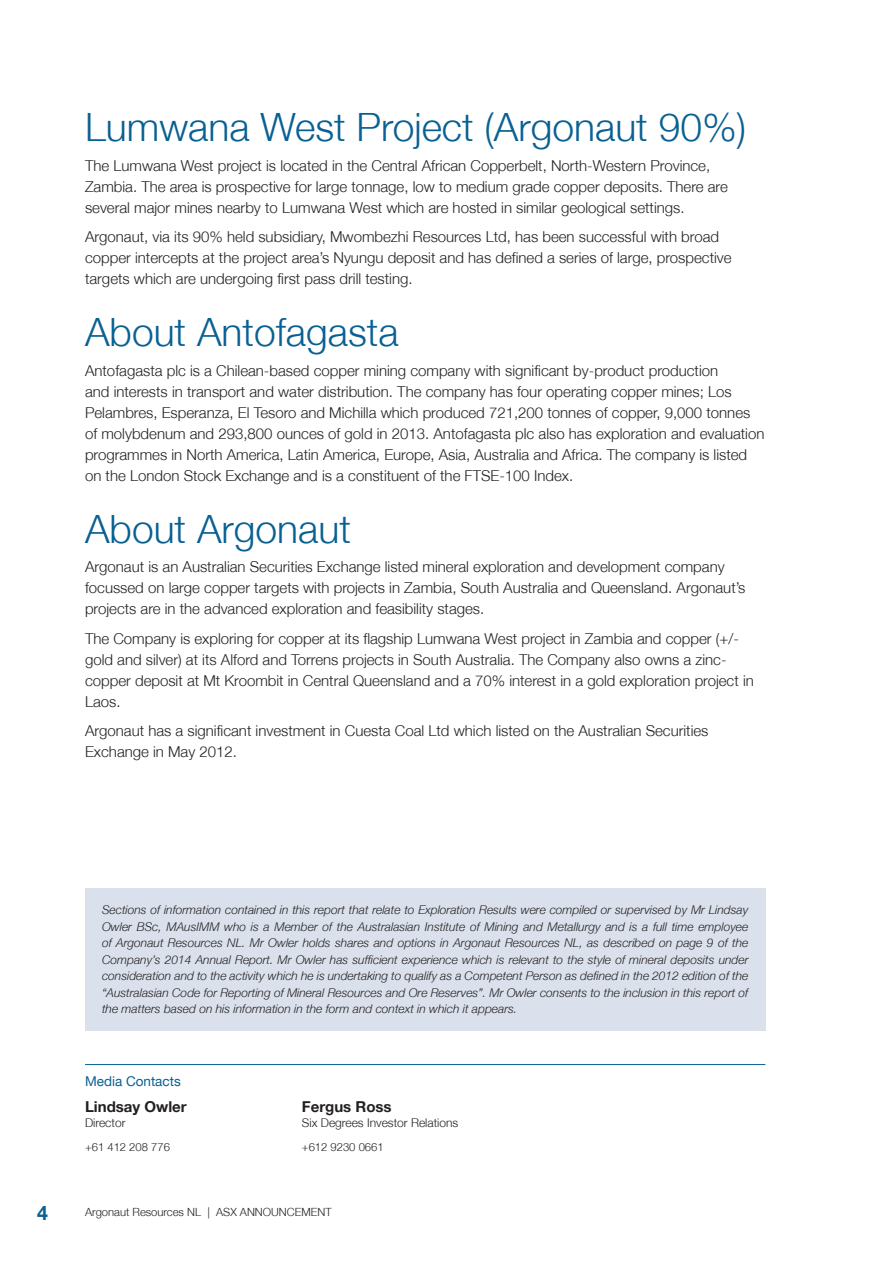
<style>
.page{position:relative;width:893px;height:1263px;background:#fff}
.page>*{position:absolute;margin:0;border:0;box-sizing:border-box;transform-origin:0 0}
.t1{font:300 39px "Helvetica Neue";color:#096092}
.t2{font:700 19.5px "Helvetica Neue";color:#096092}
.t3{font:300 15px/21px "Helvetica Neue";color:#231f20}
.t4{font:700 15px "Helvetica Neue";color:#231f20}
.t5{font:13.5px "Helvetica Neue";color:#096092}
.t6{font:italic 300 12px/16.5px "Helvetica Neue";color:#231f20;text-align:justify}
.t7{font:300 12px "Helvetica Neue";color:#231f20}
.t8{font:300 11.25px "Helvetica Neue";color:#231f20}
</style>
<div class="page">
<div style="left:85px;top:888px;width:680px;height:142px;background:#dae1ed"></div>
<hr style="left:85px;top:1064px;width:680px;height:1px;background:#096092">
<h1 class="t1" style="left:85px;top:103px;width:663px">Lumwana West Project (Argonaut 90%)</h1>
<p class="t3" style="left:85px;top:155px;width:644px">The Lumwana West project is located in the Central African Copperbelt, North-Western Province,<br>Zambia. The area is prospective for large tonnage, low to medium grade copper deposits. There are several major mines nearby to Lumwana West which are hosted in similar geological settings.</p>
<p class="t3" style="left:85px;top:226px;width:648px">Argonaut, via its 90% held subsidiary, Mwombezhi Resources Ltd, has been successful with broad copper intercepts at the project area’s Nyungu deposit and has defined a series of large, prospective targets which are undergoing first pass drill testing.</p>
<h1 class="t1" style="left:85px;top:309px;width:315px">About Antofagasta</h1>
<p class="t3" style="left:85px;top:360px;width:681px">Antofagasta plc is a Chilean-based copper mining company with significant by-product production<br>and interests in transport and water distribution. The company has four operating copper mines; Los Pelambres, Esperanza, El Tesoro and Michilla which produced 721,200 tonnes of copper, 9,000 tonnes of molybdenum and 293,800 ounces of gold in 2013. Antofagasta plc also has exploration and evaluation programmes in North America, Latin America, Europe, Asia, Australia and Africa. The company is listed on the London Stock Exchange and is a constituent of the FTSE-100 Index.</p>
<h1 class="t1" style="left:85px;top:505px;width:267px">About Argonaut</h1>
<p class="t3" style="left:85px;top:556px;width:662px">Argonaut is an Australian Securities Exchange listed mineral exploration and development company focussed on large copper targets with projects in Zambia, South Australia and Queensland. Argonaut’s projects are in the advanced exploration and feasibility stages.</p>
<p class="t3" style="left:85px;top:628px;width:670px">The Company is exploring for copper at its flagship Lumwana West project in Zambia and copper (+/- gold and silver) at its Alford and Torrens projects in South Australia. The Company also owns a zinc&shy;copper deposit at Mt Kroombit in Central Queensland and a 70% interest in a gold exploration project in Laos.</p>
<p class="t3" style="left:85px;top:720px;width:625px">Argonaut has a significant investment in Cuesta Coal Ltd which listed on the Australian Securities<br>Exchange in May 2012.</p>
<p class="t6" style="left:102px;top:901px;width:648px">Sections of information contained in this report that relate to Exploration Results were compiled or supervised by Mr Lindsay Owler BSc, MAusIMM who is a Member of the Australasian Institute of Mining and Metallurgy and is a full time employee of Argonaut Resources NL. Mr Owler holds shares and options in Argonaut Resources NL, as described on page 9 of the Company’s 2014 Annual Report. Mr Owler has sufficient experience which is relevant to the style of mineral deposits under consideration and to the activity which he is undertaking to qualify as a Competent Person as defined in the 2012 edition of the “Australasian Code for Reporting of Mineral Resources and Ore Reserves”. Mr Owler consents to the inclusion in this report of the matters based on his information in the form and context in which it appears.</p>
<p class="t5" style="left:85px;top:1073px;width:97px">Media Contacts</p>
<p class="t4" style="left:85px;top:1098px;width:103px">Lindsay Owler</p>
<p class="t7" style="left:85px;top:1116px;width:42px">Director</p>
<p class="t8" style="left:85px;top:1140px;width:86px">+61 412 208 776</p>
<p class="t4" style="left:302px;top:1098px;width:91px">Fergus Ross</p>
<p class="t7" style="left:302px;top:1116px;width:158px">Six Degrees Investor Relations</p>
<p class="t8" style="left:302px;top:1140px;width:83px">+612 9230 0661</p>
<h2 class="t2" style="left:37px;top:1200px;width:12px">4</h2>
<p class="t8" style="left:85px;top:1205px;width:248px">Argonaut Resources NL | ASX ANNOUNCEMENT</p>
</div>
